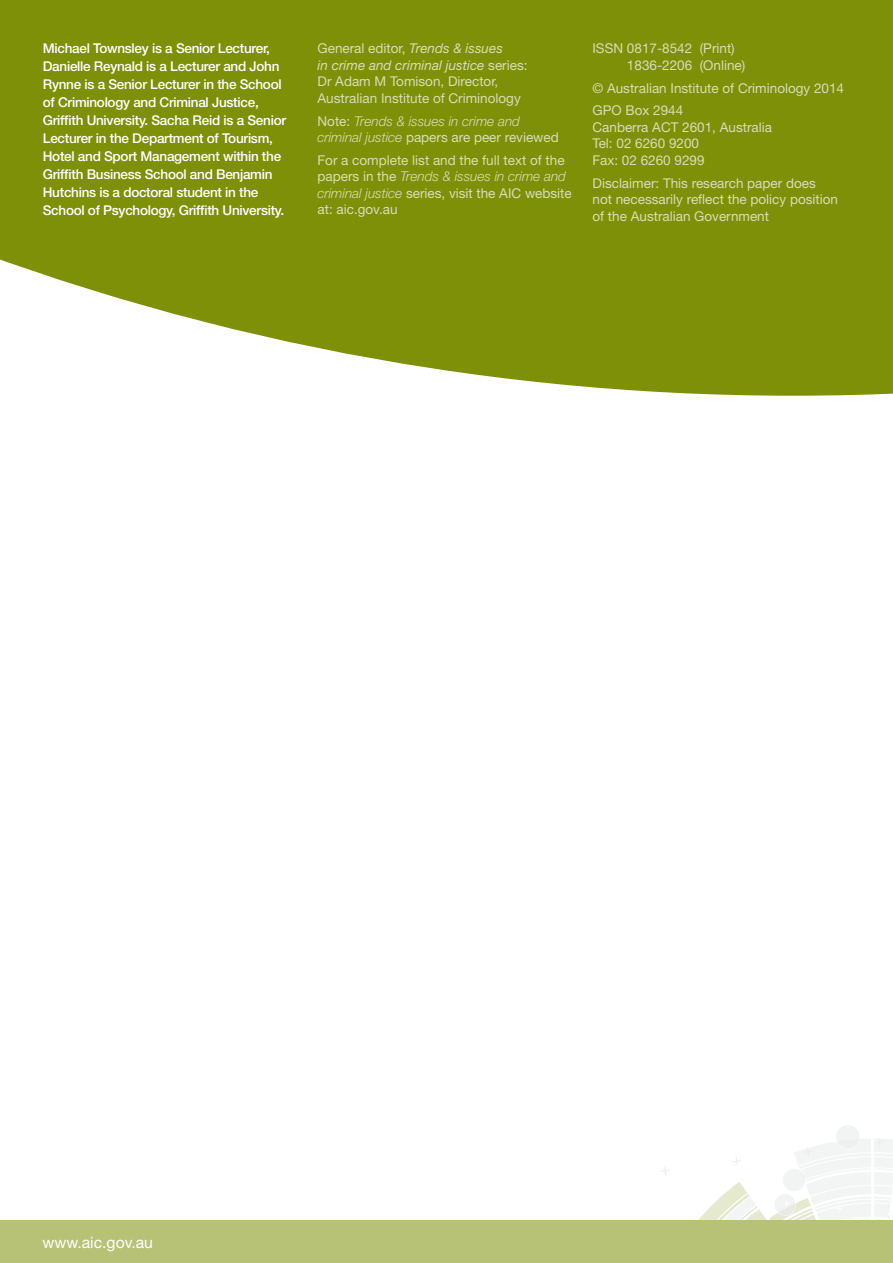
<style>
.page{position:relative;width:893px;height:1263px;background:#fff}
.page>*{position:absolute;margin:0;border:0;box-sizing:border-box;transform-origin:0 0}
.t1{font:15.75px "Helvetica Neue LT";color:#fff}
.t2{font:13.5px/16.5px "Helvetica Neue LT";color:#d8deb5}
.author_blurb{font:500 13.5px/18px "Helvetica Neue LT";letter-spacing:-.02em;color:#fff}
.t3{font:italic 300 13.5px/16.5px "Helvetica Neue LT";color:#d8deb5}
.s1{font-style:italic}
.s2{font-weight:400;font-style:normal}
.s3{font-weight:300;font-style:italic}
</style>
<div class="page">
<svg style="left:661px;top:1125px;width:232px;height:95px"></svg>
<svg style="left:0;top:0;width:893px;height:396px;background:#8a9b21"></svg>
<div style="left:0;top:1220px;width:893px;height:43px;background:#b7c277"></div>
<p class="author_blurb" style="left:43px;top:39px;width:245px">Michael Townsley is a Senior Lecturer, Danielle Reynald is a Lecturer and John Rynne is a Senior Lecturer in the School of Criminology and Criminal Justice, Griffith University. Sacha Reid is a Senior Lecturer in the Department of Tourism, Hotel and Sport Management within the Griffith Business School and Benjamin Hutchins is a doctoral student in the School of Psychology, Griffith University.</p>
<p class="t2" style="left:317px;top:40px;width:212px">General editor, <span class="s1">Trends &amp; issues<br>in crime and criminal justice</span> series:<br>Dr Adam M Tomison, Director, Australian Institute of Criminology</p>
<p class="t3" style="left:317px;top:112px;width:243px"><span class="s2">Note:</span> Trends &amp; issues in crime and criminal justice <span class="s2">papers are peer reviewed</span></p>
<p class="t2" style="left:317px;top:152px;width:256px">For a complete list and the full text of the papers in the <span class="s3">Trends &amp; issues in crime and criminal justice</span> series, visit the AIC website at: aic.gov.au</p>
<p class="t2" style="left:627px;top:40px;width:120px;text-indent:-34px">ISSN 0817-8542 (Print)<br>1836-2206 (Online)</p>
<p class="t2" style="left:592px;top:76px;width:253px;line-height:23px">© Australian Institute of Criminology 2014<br>GPO Box 2944</p>
<p class="t2" style="left:592px;top:119px;width:181px">Canberra ACT 2601, Australia<br>Tel: 02 6260 9200<br>Fax: 02 6260 9299</p>
<p class="t2" style="left:592px;top:175px;width:247px">Disclaimer: This research paper does not necessarily reflect the policy position of the Australian Government</p>
<p class="t1" style="left:43px;top:1233px;width:112px">www.aic.gov.au</p>
</div>
